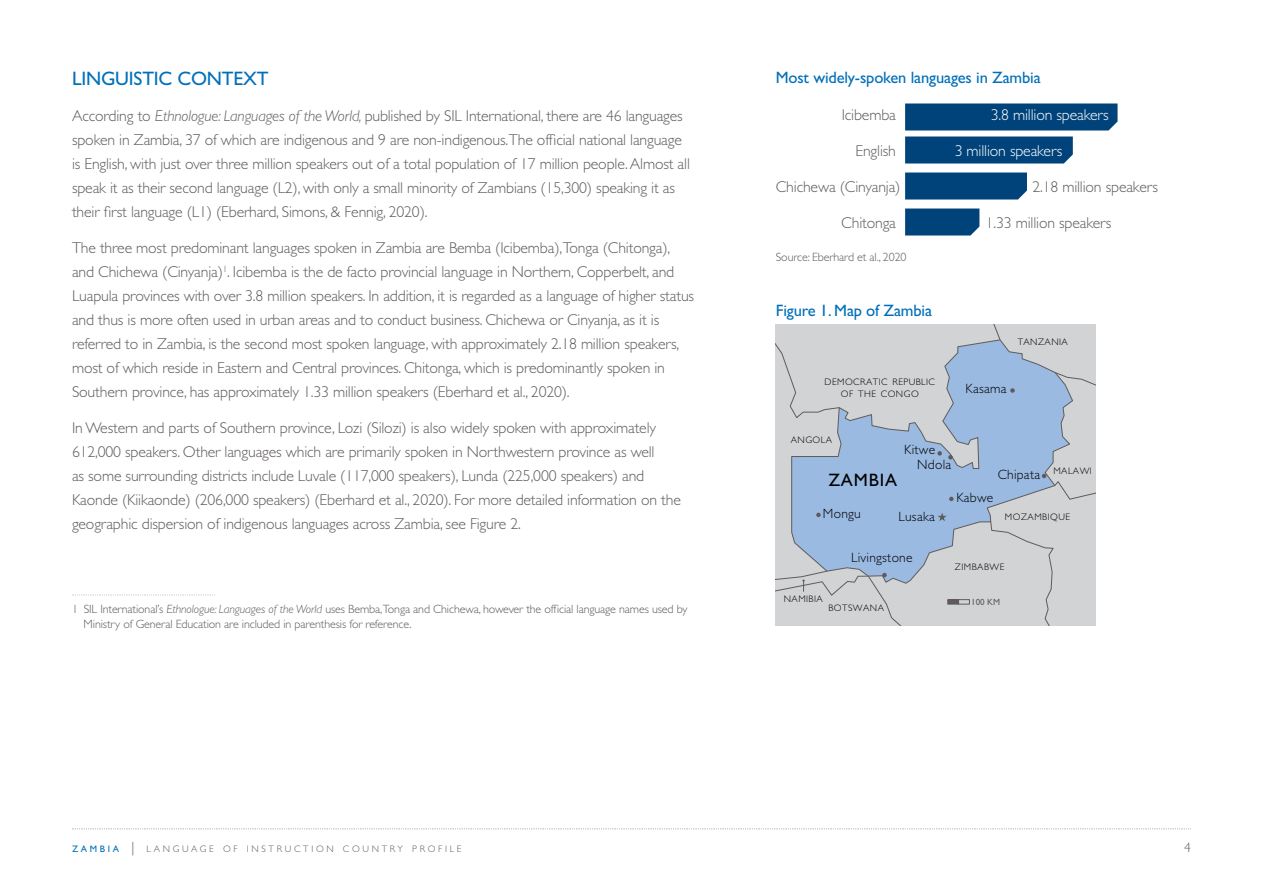
<style>
.page{position:relative;width:1263px;height:893px;background:#fff}
.page>*{position:absolute;margin:0;border:0;box-sizing:border-box;transform-origin:0 0}
.t1{font:19.5px "Gill Sans Std";letter-spacing:-.01em;color:#006fb9}
.t2{font:18px "Gill Sans Std";letter-spacing:.05em;color:#000}
.t3{font:16.5px "Gill Sans Std";letter-spacing:-.01em;color:#006fb9}
.t4{font:300 15.75px/24px "Gill Sans Std";letter-spacing:-.01em;color:#605b5a}
.t5{font:300 15.75px "Gill Sans Std";letter-spacing:-.01em;color:#fff}
.t6{font:300 13.5px/15px "Gill Sans Std";letter-spacing:.02em;color:#000}
.t7{font:300 13.5px "Gill Sans Std";color:#605b5a}
.t8{font:300 12px/15px "Gill Sans Std";letter-spacing:-.01em;color:#605b5a}
.t9{font:300 9.45px/12px "Gill Sans Std";letter-spacing:.05em;color:#000;text-align:center}
.t10{font:300 9.45px "Gill Sans Std";letter-spacing:.285em;color:#605b5a}
.t11{font:9px "Gill Sans Std";color:#605b5a}
.s1{font-style:italic}
.s2{font-weight:400;color:#006fb9}
.s3{font-size:13.5px}
</style>
<div class="page">
<svg style="left:72px;top:828px;width:1119px;height:2px"></svg>
<div style="left:905px;top:104px;width:212px;height:27px;background:#00437b"></div>
<div style="left:905px;top:137px;width:168px;height:27px;background:#00437b"></div>
<div style="left:905px;top:173px;width:122px;height:27px;background:#00437b"></div>
<div style="left:905px;top:209px;width:74px;height:27px;background:#00437b"></div>
<svg style="left:72px;top:595px;width:143px;height:1px"></svg>
<div style="left:776px;top:324px;width:319px;height:302px;background:#d1d3d4"></div>
<svg style="left:993px;top:324px;width:7px;height:15px"></svg>
<svg style="left:1073px;top:492px;width:22px;height:7px"></svg>
<svg style="left:776px;top:344px;width:15px;height:65px"></svg>
<svg style="left:1044px;top:584px;width:8px;height:42px"></svg>
<svg style="left:791px;top:339px;width:282px;height:245px"></svg>
<svg style="left:1054px;top:372px;width:41px;height:15px"></svg>
<hr style="left:948px;top:600px;width:10px;height:4px;background:#605b5a">
<div style="left:947px;top:599px;width:12px;height:5px;border:1px solid #605b5a"></div>
<div style="left:958px;top:599px;width:12px;height:5px;border:1px solid #605b5a"></div>
<svg style="left:937px;top:451px;width:5px;height:5px"></svg>
<svg style="left:948px;top:455px;width:5px;height:4px"></svg>
<svg style="left:949px;top:497px;width:4px;height:4px"></svg>
<svg style="left:816px;top:513px;width:5px;height:4px"></svg>
<svg style="left:1010px;top:388px;width:5px;height:5px"></svg>
<svg style="left:1042px;top:474px;width:4px;height:4px"></svg>
<svg style="left:937px;top:512px;width:10px;height:9px"></svg>
<svg style="left:776px;top:570px;width:135px;height:56px"></svg>
<h2 class="t1" style="left:72px;top:68px;width:198px">LINGUISTIC CONTEXT</h2>
<p class="t4" style="left:72px;top:104px;width:619px">According to <span class="s1">Ethnologue: Languages of the World,</span> published by SIL International, there are 46 languages spoken in Zambia, 37 of which are indigenous and 9 are non-indigenous.The official national language is English, with just over three million speakers out of a total population of 17 million people. Almost all speak it as their second language (L2), with only a small minority of Zambians (15,300) speaking it as their first language (L1) (Eberhard, Simons, &amp; Fennig, 2020).</p>
<p class="t4" style="left:72px;top:236px;width:624px">The three most predominant languages spoken in Zambia are Bemba (Icibemba),Tonga (Chitonga), and Chichewa (Cinyanja)<sup>1</sup>. Icibemba is the de facto provincial language in Northern, Copperbelt, and Luapula provinces with over 3.8 million speakers. In addition, it is regarded as a language of higher status and thus is more often used in urban areas and to conduct business. Chichewa or Cinyanja, as it is referred to in Zambia, is the second most spoken language, with approximately 2.18 million speakers, most of which reside in Eastern and Central provinces. Chitonga, which is predominantly spoken in Southern province, has approximately 1.33 million speakers (Eberhard et al., 2020).</p>
<p class="t4" style="left:72px;top:416px;width:610px">In Western and parts of Southern province, Lozi (Silozi) is also widely spoken with approximately 612,000 speakers. Other languages which are primarily spoken in Northwestern province as well<br>as some surrounding districts include Luvale (117,000 speakers), Lunda (225,000 speakers) and Kaonde (Kiikaonde) (206,000 speakers) (Eberhard et al., 2020). For more detailed information on the geographic dispersion of indigenous languages across Zambia, see Figure 2.</p>
<p class="t8" style="left:84px;top:602px;width:605px;text-indent:-12px">1 SIL International’s <span class="s1">Ethnologue: Languages of the World</span> uses Bemba,Tonga and Chichewa, however the official language names used by<br>Ministry of General Education are included in parenthesis for reference.</p>
<p class="t3" style="left:776px;top:68px;width:266px">Most widely-spoken languages in Zambia</p>
<p class="t4" style="left:842px;top:103px;width:56px">Icibemba</p>
<p class="t5" style="left:991px;top:106px;width:119px">3.8 million speakers</p>
<p class="t4" style="left:855px;top:139px;width:42px">English</p>
<p class="t5" style="left:955px;top:142px;width:109px">3 million speakers</p>
<p class="t4" style="left:776px;top:175px;width:126px">Chichewa (Cinyanja)</p>
<p class="t4" style="left:1032px;top:175px;width:127px">2.18 million speakers</p>
<p class="t4" style="left:841px;top:211px;width:56px">Chitonga</p>
<p class="t4" style="left:986px;top:211px;width:127px">1.33 million speakers</p>
<p class="t8" style="left:776px;top:249px;width:132px">Source: Eberhard et al., 2020</p>
<p class="t3" style="left:776px;top:301px;width:158px">Figure 1. Map of Zambia</p>
<p class="t9" style="left:825px;top:376px;width:112px">DEMOCRATIC REPUBLIC<br>OF THE CONGO</p>
<p class="t9" style="left:1018px;top:336px;width:52px">TANZANIA</p>
<p class="t6" style="left:965px;top:381px;width:42px">Kasama</p>
<p class="t9" style="left:791px;top:434px;width:43px">ANGOLA</p>
<p class="t2" style="left:828px;top:470px;width:70px">ZAMBIA</p>
<p class="t6" style="left:917px;top:442px;width:35px;text-indent:-13px">Kitwe<br>Ndola</p>
<p class="t6" style="left:998px;top:468px;width:44px">Chipata</p>
<p class="t9" style="left:1053px;top:465px;width:40px">MALAWI</p>
<p class="t6" style="left:956px;top:490px;width:38px">Kabwe</p>
<p class="t6" style="left:823px;top:506px;width:39px">Mongu</p>
<p class="t6" style="left:898px;top:509px;width:38px">Lusaka</p>
<p class="t6" style="left:851px;top:550px;width:63px">Livingstone</p>
<p class="t9" style="left:1005px;top:511px;width:67px">MOZAMBIQUE</p>
<p class="t9" style="left:955px;top:561px;width:51px">ZIMBABWE</p>
<p class="t9" style="left:784px;top:593px;width:41px">NAMIBIA</p>
<p class="t9" style="left:828px;top:602px;width:57px">BOTSWANA</p>
<p class="t11" style="left:971px;top:597px;width:30px">100 KM</p>
<p class="t10" style="left:72px;top:844px;width:391px"><span class="s2">ZAMBIA</span> <span class="s3">|</span> LANGUAGE OF INSTRUCTION COUNTRY PROFILE</p>
<p class="t7" style="left:1184px;top:840px;width:8px">4</p>
</div>
